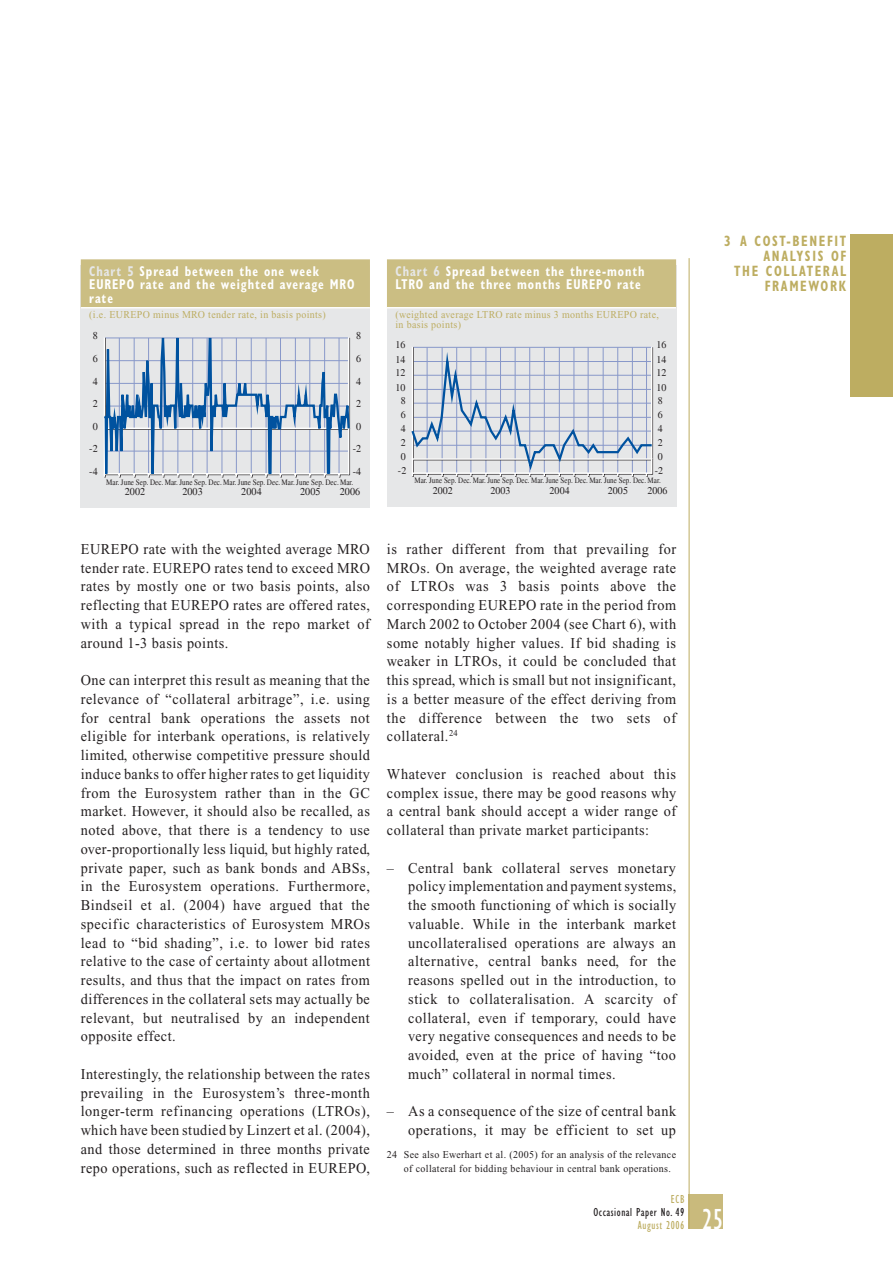
<style>
.page{position:relative;width:893px;height:1263px;background:#fff}
.page>*{position:absolute;margin:0;border:0;box-sizing:border-box;transform-origin:0 0}
.t1{font:condensed 30px "Gill Sans";color:#fff;scale:.95 1}
.t2{font:15px/18.8px "Times New Roman";letter-spacing:.035em;color:#231f20;text-align:justify;scale:.95 1}
.t3{font:700 condensed 15px/15px "Gill Sans";letter-spacing:.13em;color:#bdad61;text-align:right;scale:.85 1}
.t4{font:700 condensed 14.25px/13.5px "Gill Sans";letter-spacing:.075em;color:#fff;scale:.85 1}
.t5{font:condensed 12px "Gill Sans";letter-spacing:.05em;color:#231f20;scale:.95 1}
.t6{font:condensed 12px "Gill Sans";letter-spacing:.05em;color:#bdad61;scale:.95 1}
.t7{font:10.65px "Times";letter-spacing:.005em;color:#231f20;scale:.95 1}
.t8{font:10.5px/13.5px "Times New Roman";letter-spacing:.035em;color:#231f20;scale:.95 1}
.t9{font:10.5px/10.5px "Times New Roman";letter-spacing:.035em;color:#bdad61;scale:.95 1}
.t10{font:10.5px "Times";letter-spacing:.005em;color:#231f20;scale:.95 1}
.t11{font:8.4px "Times";letter-spacing:.005em;color:#231f20;scale:.85 1}
.t12{font:8.25px "Times";letter-spacing:.005em;color:#231f20;scale:.85 1}
.s1{color:#e6e7e8}
</style>
<div class="page">
<div style="left:689px;top:1195px;width:34px;height:34px;background:#c9ba7c"></div>
<hr style="left:689px;top:258px;width:1px;height:971px;background:#bdad61">
<div style="left:850px;top:235px;width:43px;height:162px;background:#bdad61"></div>
<div style="left:81px;top:265px;width:289px;height:242px;background:#e6e7e8"></div>
<div style="left:81px;top:259px;width:289px;height:49px;background:#cbbe83"></div>
<hr style="left:81px;top:307px;width:289px;height:2px;background:#fff">
<svg style="left:104px;top:337px;width:247px;height:141px"></svg>
<div style="left:387px;top:265px;width:289px;height:242px;background:#e6e7e8"></div>
<div style="left:387px;top:259px;width:289px;height:49px;background:#cbbe83"></div>
<hr style="left:387px;top:307px;width:289px;height:2px;background:#fff">
<svg style="left:411px;top:346px;width:243px;height:131px"></svg>
<p class="t4" style="left:89px;top:266px;width:313px"><span class="s1">Chart 5</span> Spread between the one week<br>EUREPO rate and the weighted average MRO rate</p>
<p class="t9" style="left:89px;top:310px;width:251px">(i.e. EUREPO minus MRO tender rate, in basis points)</p>
<p class="t7" style="left:93px;top:329px;width:7px">8</p>
<p class="t7" style="left:356px;top:329px;width:7px">8</p>
<p class="t4" style="left:395px;top:266px;width:295px"><span class="s1">Chart 6</span> Spread between the three-month<br>LTRO and the three months EUREPO rate</p>
<p class="t9" style="left:395px;top:310px;width:279px">(weighted average LTRO rate minus 3 months EUREPO rate, in basis points)</p>
<p class="t3" style="left:724px;top:235px;width:145px">3 A COST-BENEFIT<br>ANALYSIS OF<br>THE COLLATERAL<br>FRAMEWORK</p>
<p class="t10" style="left:395px;top:339px;width:12px">16</p>
<p class="t10" style="left:657px;top:339px;width:12px">16</p>
<p class="t7" style="left:93px;top:352px;width:7px">6</p>
<p class="t7" style="left:356px;top:352px;width:7px">6</p>
<p class="t10" style="left:395px;top:353px;width:12px">14</p>
<p class="t10" style="left:657px;top:353px;width:12px">14</p>
<p class="t7" style="left:93px;top:375px;width:7px">4</p>
<p class="t7" style="left:356px;top:375px;width:7px">4</p>
<p class="t10" style="left:395px;top:367px;width:12px">12</p>
<p class="t10" style="left:395px;top:381px;width:12px">10</p>
<p class="t10" style="left:657px;top:367px;width:12px">12</p>
<p class="t10" style="left:657px;top:381px;width:12px">10</p>
<p class="t7" style="left:93px;top:398px;width:7px">2</p>
<p class="t7" style="left:356px;top:398px;width:7px">2</p>
<p class="t10" style="left:401px;top:395px;width:7px">8</p>
<p class="t10" style="left:658px;top:395px;width:7px">8</p>
<p class="t10" style="left:401px;top:409px;width:7px">6</p>
<p class="t10" style="left:658px;top:409px;width:7px">6</p>
<p class="t7" style="left:93px;top:420px;width:7px">0</p>
<p class="t7" style="left:356px;top:420px;width:7px">0</p>
<p class="t10" style="left:401px;top:423px;width:7px">4</p>
<p class="t10" style="left:658px;top:423px;width:7px">4</p>
<p class="t7" style="left:89px;top:443px;width:10px">-2</p>
<p class="t7" style="left:353px;top:443px;width:10px">-2</p>
<p class="t10" style="left:401px;top:437px;width:7px">2</p>
<p class="t10" style="left:401px;top:451px;width:7px">0</p>
<p class="t10" style="left:658px;top:437px;width:7px">2</p>
<p class="t10" style="left:658px;top:451px;width:7px">0</p>
<p class="t7" style="left:89px;top:465px;width:10px">-4</p>
<p class="t7" style="left:353px;top:465px;width:10px">-4</p>
<p class="t10" style="left:398px;top:465px;width:10px">-2</p>
<p class="t10" style="left:655px;top:465px;width:10px">-2</p>
<p class="t11" style="left:106px;top:477px;width:292px">Mar. June Sep. Dec. Mar. June Sep. Dec. Mar. June Sep. Dec. Mar. June Sep. Dec. Mar.</p>
<p class="t7" style="left:125px;top:485px;width:23px">2002</p>
<p class="t7" style="left:182px;top:485px;width:23px">2003</p>
<p class="t7" style="left:241px;top:485px;width:23px">2004</p>
<p class="t7" style="left:300px;top:485px;width:23px">2005</p>
<p class="t7" style="left:340px;top:485px;width:23px">2006</p>
<p class="t12" style="left:414px;top:476px;width:291px">Mar. June Sep. Dec. Mar. June Sep. Dec. Mar. June Sep. Dec. Mar. June Sep. Dec. Mar.</p>
<p class="t10" style="left:433px;top:484px;width:23px">2002</p>
<p class="t10" style="left:490px;top:484px;width:23px">2003</p>
<p class="t10" style="left:550px;top:484px;width:23px">2004</p>
<p class="t10" style="left:608px;top:484px;width:23px">2005</p>
<p class="t10" style="left:647px;top:484px;width:23px">2006</p>
<p class="t2" style="left:81px;top:541px;width:306px">EUREPO rate with the weighted average MRO tender rate. EUREPO rates tend to exceed MRO rates by mostly one or two basis points, also reflecting that EUREPO rates are offered rates, with a typical spread in the repo market of around 1-3 basis points.</p>
<p class="t2" style="left:81px;top:672px;width:306px">One can interpret this result as meaning that the relevance of “collateral arbitrage”, i.e. using for central bank operations the assets not eligible for interbank operations, is relatively limited, otherwise competitive pressure should induce banks to offer higher rates to get liquidity from the Eurosystem rather than in the GC market. However, it should also be recalled, as noted above, that there is a tendency to use over-proportionally less liquid, but highly rated, private paper, such as bank bonds and ABSs, in the Eurosystem operations. Furthermore, Bindseil et al. (2004) have argued that the specific characteristics of Eurosystem MROs lead to “bid shading”, i.e. to lower bid rates relative to the case of certainty about allotment results, and thus that the impact on rates from differences in the collateral sets may actually be relevant, but neutralised by an independent opposite effect.</p>
<p class="t2" style="left:81px;top:1066px;width:306px">Interestingly, the relationship between the rates prevailing in the Eurosystem’s three-month longer-term refinancing operations (LTROs), which have been studied by Linzert et al. (2004), and those determined in three months private repo operations, such as reflected in EUREPO,</p>
<p class="t2" style="left:387px;top:541px;width:306px">is rather different from that prevailing for MROs. On average, the weighted average rate of LTROs was 3 basis points above the corresponding EUREPO rate in the period from March 2002 to October 2004 (see Chart 6), with some notably higher values. If bid shading is weaker in LTROs, it could be concluded that this spread, which is small but not insignificant, is a better measure of the effect deriving from the difference between the two sets of collateral.<sup>24</sup></p>
<p class="t2" style="left:387px;top:766px;width:306px">Whatever conclusion is reached about this complex issue, there may be good reasons why a central bank should accept a wider range of collateral than private market participants:</p>
<p class="t2" style="left:408px;top:860px;width:284px;text-indent:-21px">– Central bank collateral serves monetary policy implementation and payment systems, the smooth functioning of which is socially valuable. While in the interbank market uncollateralised operations are always an alternative, central banks need, for the reasons spelled out in the introduction, to stick to collateralisation. A scarcity of collateral, even if temporary, could have very negative consequences and needs to be avoided, even at the price of having “too much” collateral in normal times.</p>
<p class="t2" style="left:387px;top:1103px;width:306px;text-align:right">– As a consequence of the size of central bank operations, it may be efficient to set up</p>
<p class="t8" style="left:404px;top:1149px;width:288px;text-indent:-17px">24 See also Ewerhart et al. (2005) for an analysis of the relevance of collateral for bidding behaviour in central bank operations.</p>
<p class="t6" style="left:671px;top:1195px;width:16px">ECB</p>
<p class="t5" style="left:593px;top:1208px;width:97px">Occasional Paper No. 49</p>
<p class="t6" style="left:638px;top:1220px;width:51px">August 2006</p>
<h1 class="t1" style="left:702px;top:1208px;width:23px">25</h1>
</div>
